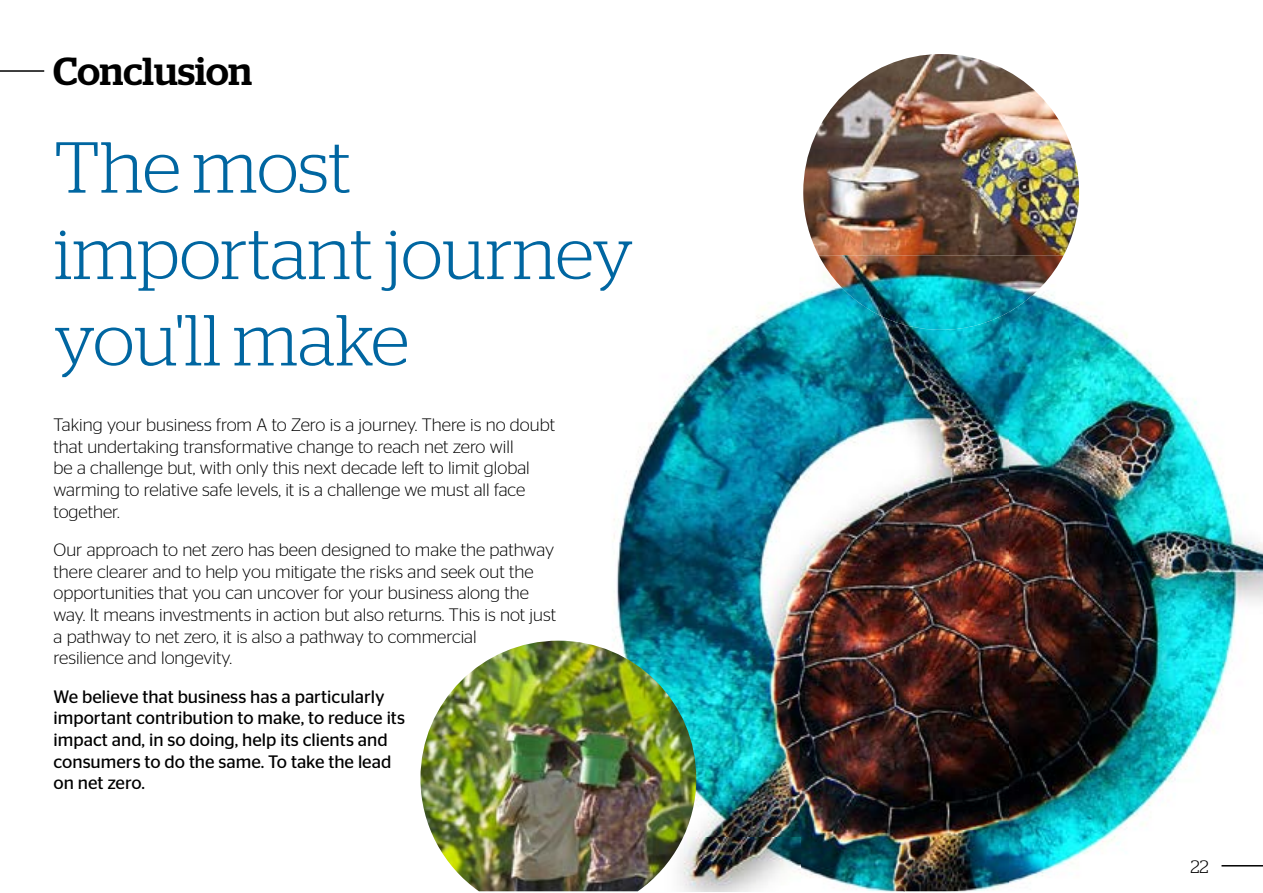
<style>
.page{position:relative;width:1263px;height:893px;background:#fff}
.page>*{position:absolute;margin:0;border:0;box-sizing:border-box;transform-origin:0 0}
.t1{font:300 72px/86.4px "Stag";letter-spacing:-.005em;color:#0066a1}
.t2{font:500 39px "Stag";letter-spacing:-.005em;color:#000}
.t3{font:300 18px/21.6px "Stag Sans";color:#000}
.t4{font:18px/21.6px "Stag Sans";color:#000}
.t5{font:300 18px "Stag";color:#000}
</style>
<div class="page">
<img style="left:803px;top:54px;width:276px;height:201px">
<img style="left:550px;top:255px;width:354px;height:636px">
<img style="left:1009px;top:306px;width:254px;height:577px">
<img style="left:904px;top:330px;width:105px;height:561px">
<img style="left:819px;top:255px;width:245px;height:75px">
<img style="left:420px;top:641px;width:276px;height:250px">
<hr style="left:0;top:70px;width:44px;height:2px;background:#000">
<hr style="left:1221px;top:865px;width:42px;height:1px;background:#000">
<h2 class="t2" style="left:53px;top:48px;width:200px">Conclusion</h2>
<h1 class="t1" style="left:54px;top:123px;width:581px">The most important journey you'll make</h1>
<p class="t3" style="left:54px;top:414px;width:503px">Taking your business from A to Zero is a journey. There is no doubt that undertaking transformative change to reach net zero will<br>be a challenge but, with only this next decade left to limit global warming to relative safe levels, it is a challenge we must all face together.</p>
<p class="t3" style="left:54px;top:539px;width:504px">Our approach to net zero has been designed to make the pathway there clearer and to help you mitigate the risks and seek out the opportunities that you can uncover for your business along the way. It means investments in action but also returns. This is not just a pathway to net zero, it is also a pathway to commercial<br>resilience and longevity.</p>
<p class="t4" style="left:54px;top:686px;width:353px">We believe that business has a particularly important contribution to make, to reduce its impact and, in so doing, help its clients and consumers to do the same. To take the lead on net zero.</p>
<p class="t5" style="left:1190px;top:856px;width:20px">22</p>
</div>
